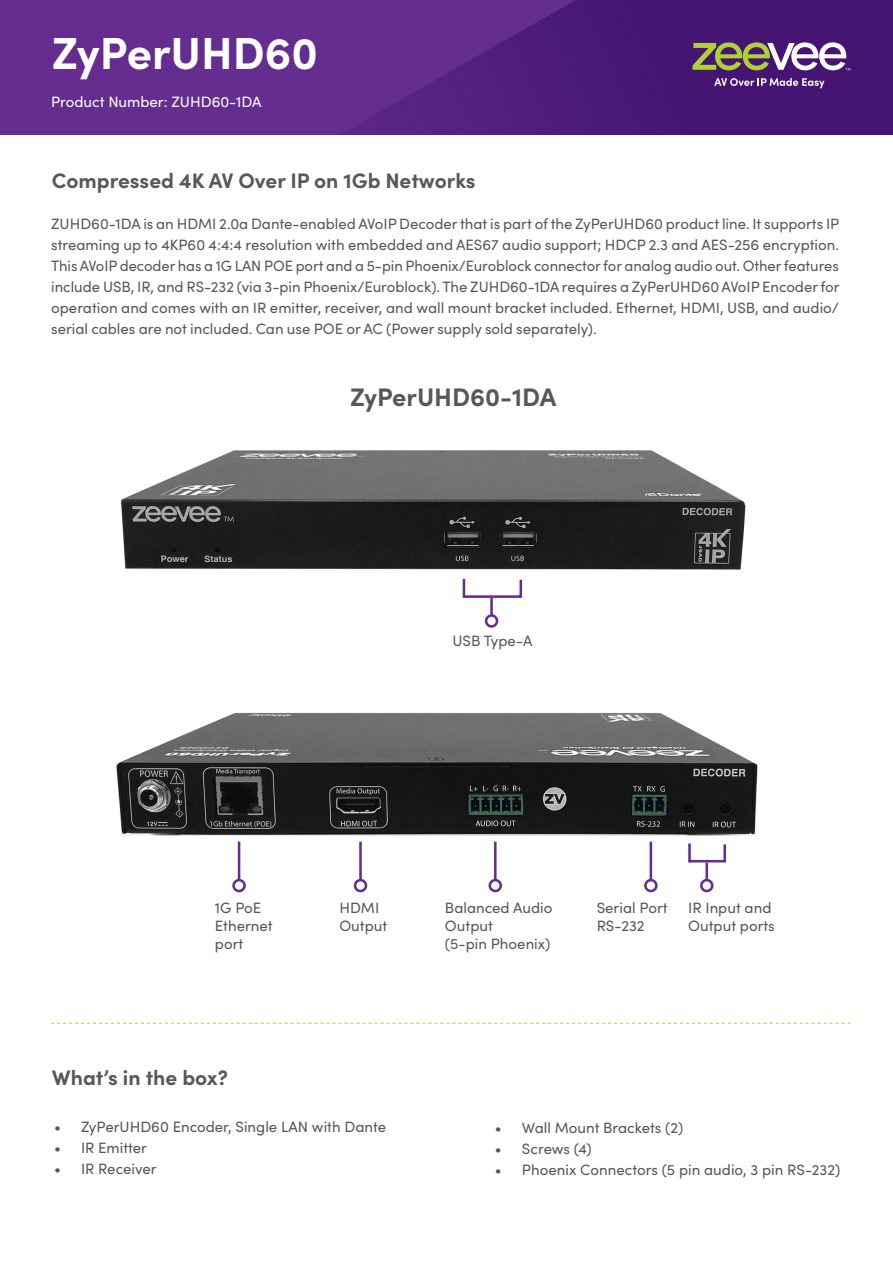
<style>
.page{position:relative;width:893px;height:1263px;background:#fff}
.page>*{position:absolute;margin:0;border:0;box-sizing:border-box;transform-origin:0 0}
.t1{font:700 45px "Sofia Pro";color:#fff}
.t2{font:700 25.35px "Sofia Pro";color:#595858}
.t3{font:700 21px "Sofia Pro";color:#595858}
.t4{font:15px/18px "Sofia Pro";color:#595858}
.t5{font:15px "Sofia Pro";color:#fff}
</style>
<div class="page">
<div style="left:0;top:0;width:328px;height:135px;background:#652d90"></div>
<svg style="left:328px;top:0;width:565px;height:135px;background:#501d7d"></svg>
<svg style="left:714px;top:78px;width:111px;height:10px"></svg>
<svg style="left:692px;top:42px;width:158px;height:28px"></svg>
<img style="left:120px;top:450px;width:626px;height:120px">
<img style="left:116px;top:712px;width:642px;height:150px">
<svg style="left:51px;top:1023px;width:799px;height:1px"></svg>
<svg style="left:462px;top:578px;width:61px;height:20px"></svg>
<hr style="left:490px;top:598px;width:3px;height:17px;background:#652d90">
<div style="left:485px;top:614px;width:13px;height:14px;border:3px solid #652d90;border-radius:50%"></div>
<hr style="left:238px;top:842px;width:2px;height:38px;background:#652d90">
<div style="left:232px;top:879px;width:14px;height:13px;border:3px solid #652d90;border-radius:50%"></div>
<hr style="left:359px;top:842px;width:3px;height:38px;background:#652d90">
<div style="left:354px;top:879px;width:13px;height:13px;border:3px solid #652d90;border-radius:50%"></div>
<hr style="left:494px;top:842px;width:3px;height:38px;background:#652d90">
<div style="left:489px;top:879px;width:13px;height:13px;border:3px solid #652d90;border-radius:50%"></div>
<hr style="left:650px;top:842px;width:2px;height:38px;background:#652d90">
<div style="left:644px;top:879px;width:14px;height:13px;border:3px solid #652d90;border-radius:50%"></div>
<svg style="left:686px;top:842px;width:41px;height:22px"></svg>
<hr style="left:705px;top:862px;width:3px;height:18px;background:#652d90">
<div style="left:700px;top:879px;width:13px;height:13px;border:3px solid #652d90;border-radius:50%"></div>
<h1 class="t1" style="left:52px;top:18px;width:268px">ZyPerUHD60</h1>
<p class="t5" style="left:51px;top:91px;width:212px">Product Number: ZUHD60-1DA</p>
<h3 class="t3" style="left:52px;top:164px;width:425px">Compressed 4K AV Over IP on 1Gb Networks</h3>
<p class="t4" style="left:51px;top:212px;width:790px;line-height:21px;text-align:justify">ZUHD60-1DA is an HDMI 2.0a Dante-enabled AVoIP Decoder that is part of the ZyPerUHD60 product line. It supports IP streaming up to 4KP60 4:4:4 resolution with embedded and AES67 audio support; HDCP 2.3 and AES-256 encryption.<br>This AVoIP decoder has a 1G LAN POE port and a 5-pin Phoenix/Euroblock connector for analog audio out. Other features include USB, IR, and RS-232 (via 3-pin Phoenix/Euroblock). The ZUHD60-1DA requires a ZyPerUHD60 AVoIP Encoder for operation and comes with an IR emitter, receiver, and wall mount bracket included. Ethernet, HDMI, USB, and audio/ serial cables are not included. Can use POE or AC (Power supply sold separately).</p>
<h2 class="t2" style="left:350px;top:377px;width:208px">ZyPerUHD60-1DA</h2>
<p class="t4" style="left:452px;top:630px;width:82px">USB Type-A</p>
<p class="t4" style="left:215px;top:898px;width:59px">1G PoE<br>Ethernet port</p>
<p class="t4" style="left:339px;top:898px;width:49px">HDMI<br>Output</p>
<p class="t4" style="left:445px;top:898px;width:109px">Balanced Audio<br>Output<br>(5-pin Phoenix)</p>
<p class="t4" style="left:597px;top:898px;width:72px">Serial Port<br>RS-232</p>
<p class="t4" style="left:688px;top:898px;width:88px">IR Input and<br>Output ports</p>
<h3 class="t3" style="left:52px;top:1061px;width:178px">What’s in the box?</h3>
<p class="t4" style="left:54px;top:1117px;width:334px">• ZyPerUHD60 Encoder, Single LAN with Dante</p>
<p class="t4" style="left:54px;top:1138px;width:95px">• IR Emitter</p>
<p class="t4" style="left:54px;top:1159px;width:104px">• IR Receiver</p>
<p class="t4" style="left:495px;top:1117px;width:190px">• Wall Mount Brackets (2)</p>
<p class="t4" style="left:495px;top:1138px;width:98px">• Screws (4)</p>
<p class="t4" style="left:495px;top:1159px;width:347px">• Phoenix Connectors (5 pin audio, 3 pin RS-232)</p>
</div>
